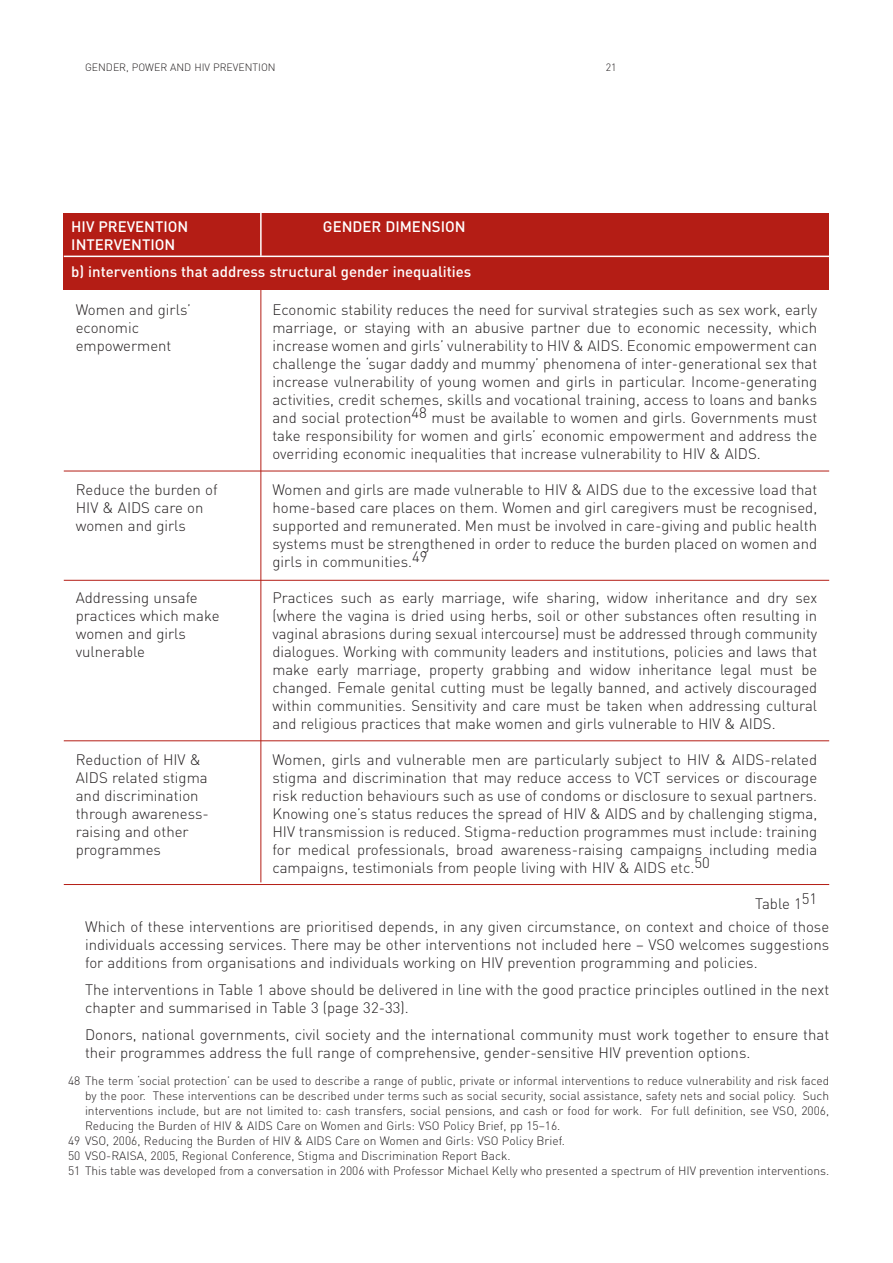
<style>
.page{position:relative;width:893px;height:1263px;background:#fff}
.page>*{position:absolute;margin:0;border:0;box-sizing:border-box;transform-origin:0 0}
.t1{font:300 15px/18px "DIN";color:#231f20}
.t2{font:500 15px/27px "DIN";color:#fff}
.t3{font:300 12px "DIN";color:#231f20}
.t4{font:300 10.5px "DIN";color:#231f20}
</style>
<div class="page">
<div style="left:64px;top:213px;width:765px;height:77px;background:#b41d15"></div>
<hr style="left:64px;top:256px;width:765px;height:1px;background:#fff">
<hr style="left:260px;top:213px;width:2px;height:43px;background:#fff">
<hr style="left:260px;top:288px;width:1px;height:594px;background:#b41d15">
<hr style="left:64px;top:471px;width:765px;height:1px;background:#b41d15">
<hr style="left:64px;top:580px;width:765px;height:1px;background:#b41d15">
<hr style="left:64px;top:740px;width:765px;height:1px;background:#b41d15">
<hr style="left:64px;top:884px;width:765px;height:1px;background:#b41d15">
<p class="t4" style="left:85px;top:64px;width:192px">GENDER, POWER AND HIV PREVENTION</p>
<p class="t4" style="left:606px;top:64px;width:12px">21</p>
<p class="t2" style="left:71px;top:215px;width:119px">HIV PREVENTION</p>
<p class="t2" style="left:323px;top:215px;width:144px">GENDER DIMENSION</p>
<p class="t2" style="left:71px;top:233px;width:402px">INTERVENTION<br>b) interventions that address structural gender inequalities</p>
<p class="t1" style="left:76px;top:302px;width:117px">Women and girls’ economic empowerment</p>
<p class="t1" style="left:272px;top:302px;width:546px;text-align:justify">Economic stability reduces the need for survival strategies such as sex work, early marriage, or staying with an abusive partner due to economic necessity, which increase women and girls’ vulnerability to HIV &amp; AIDS. Economic empowerment can challenge the ‘sugar daddy and mummy’ phenomena of inter-generational sex that increase vulnerability of young women and girls in particular. Income-generating activities, credit schemes, skills and vocational training, access to loans and banks and social protection48 must be available to women and girls. Governments must take responsibility for women and girls’ economic empowerment and address the overriding economic inequalities that increase vulnerability to HIV &amp; AIDS.</p>
<p class="t1" style="left:272px;top:482px;width:546px;text-align:justify">Women and girls are made vulnerable to HIV &amp; AIDS due to the excessive load that home-based care places on them. Women and girl caregivers must be recognised, supported and remunerated. Men must be involved in care-giving and public health systems must be strengthened in order to reduce the burden placed on women and girls in communities.49</p>
<p class="t1" style="left:272px;top:590px;width:546px;text-align:justify">Practices such as early marriage, wife sharing, widow inheritance and dry sex (where the vagina is dried using herbs, soil or other substances often resulting in vaginal abrasions during sexual intercourse) must be addressed through community dialogues. Working with community leaders and institutions, policies and laws that make early marriage, property grabbing and widow inheritance legal must be changed. Female genital cutting must be legally banned, and actively discouraged within communities. Sensitivity and care must be taken when addressing cultural and religious practices that make women and girls vulnerable to HIV &amp; AIDS.</p>
<p class="t1" style="left:272px;top:752px;width:546px;text-align:justify">Women, girls and vulnerable men are particularly subject to HIV &amp; AIDS-related stigma and discrimination that may reduce access to VCT services or discourage risk reduction behaviours such as use of condoms or disclosure to sexual partners.<br>Knowing one’s status reduces the spread of HIV &amp; AIDS and by challenging stigma, HIV transmission is reduced. Stigma-reduction programmes must include: training for medical professionals, broad awareness-raising campaigns including media campaigns, testimonials from people living with HIV &amp; AIDS etc.50</p>
<p class="t1" style="left:85px;top:894px;width:746px;line-height:23.1px;text-indent:670px">Table 151<br>Which of these interventions are prioritised depends, in any given circumstance, on context and choice of those</p>
<p class="t1" style="left:85px;top:937px;width:746px">individuals accessing services. There may be other interventions not included here – VSO welcomes suggestions for additions from organisations and individuals working on HIV prevention programming and policies.</p>
<p class="t1" style="left:85px;top:982px;width:746px">The interventions in Table 1 above should be delivered in line with the good practice principles outlined in the next chapter and summarised in Table 3 (page 32-33).</p>
<p class="t1" style="left:85px;top:1027px;width:746px">Donors, national governments, civil society and the international community must work together to ensure that their programmes address the full range of comprehensive, gender-sensitive HIV prevention options.</p>
<p class="t1" style="left:76px;top:482px;width:143px">Reduce the burden of<br>HIV &amp; AIDS care on women and girls</p>
<p class="t1" style="left:76px;top:590px;width:145px">Addressing unsafe practices which make women and girls vulnerable</p>
<p class="t1" style="left:76px;top:752px;width:135px">Reduction of HIV &amp;<br>AIDS related stigma and discrimination through awareness&shy;raising and other programmes</p>
<p class="t3" style="left:68px;top:1076px;width:763px">48 The term ‘social protection’ can be used to describe a range of public, private or informal interventions to reduce vulnerability and risk faced</p>
<p class="t3" style="left:85px;top:1091px;width:746px">by the poor. These interventions can be described under terms such as social security, social assistance, safety nets and social policy. Such</p>
<p class="t3" style="left:85px;top:1106px;width:746px">interventions include, but are not limited to: cash transfers, social pensions, and cash or food for work. For full definition, see VSO, 2006,</p>
<p class="t3" style="left:85px;top:1121px;width:477px">Reducing the Burden of HIV &amp; AIDS Care on Women and Girls: VSO Policy Brief, pp 15–16.</p>
<p class="t3" style="left:68px;top:1136px;width:498px">49 VSO, 2006, Reducing the Burden of HIV &amp; AIDS Care on Women and Girls: VSO Policy Brief.</p>
<p class="t3" style="left:68px;top:1151px;width:444px">50 VSO-RAISA, 2005, Regional Conference, Stigma and Discrimination Report Back.</p>
<p class="t3" style="left:68px;top:1166px;width:763px">51 This table was developed from a conversation in 2006 with Professor Michael Kelly who presented a spectrum of HIV prevention interventions.</p>
</div>
